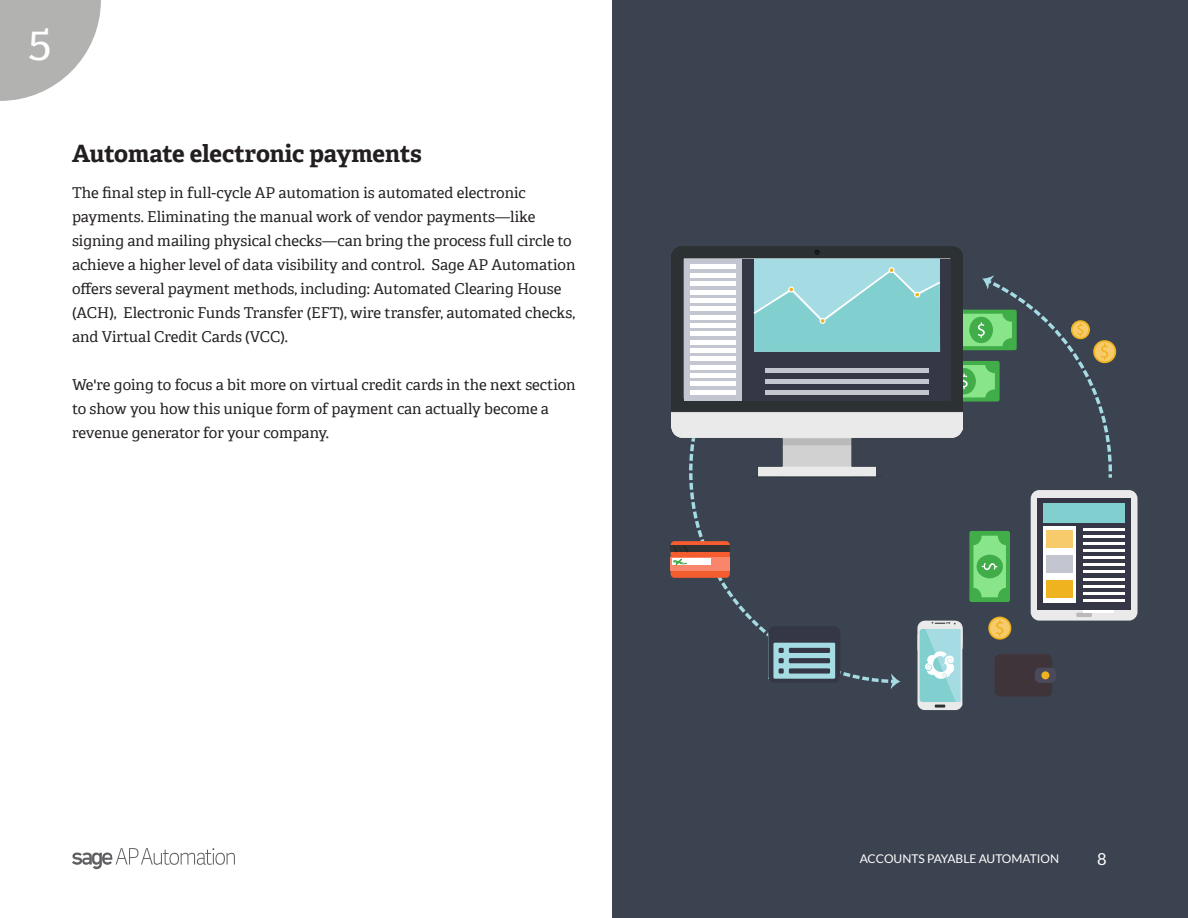
<style>
.page{position:relative;width:1188px;height:918px;background:#fff}
.page>*{position:absolute;margin:0;border:0;box-sizing:border-box;transform-origin:0 0}
.P1{font:45px "Adelle SAGE";color:#fff}
.P1-2{font:700 24px "Adelle SAGE";letter-spacing:-.005em;color:#231f20}
.t1{font:16.5px "Lato";color:#fff}
.P1-3{font:15px/24px "Adelle SAGE";color:#231f20}
.t2{font:12px "Lato";color:#fff}
</style>
<div class="page">
<div style="left:612px;top:0;width:576px;height:918px;background:#3c4350"></div>
<svg style="left:72px;top:848px;width:163px;height:21px"></svg>
<svg style="left:0;top:0;width:101px;height:101px"></svg>
<svg style="left:689px;top:478px;width:198px;height:205px"></svg>
<svg style="left:887px;top:674px;width:14px;height:15px"></svg>
<svg style="left:969px;top:531px;width:41px;height:71px;background:#62c567"></svg>
<div style="left:1093px;top:340px;width:23px;height:23px;border:2px solid #eeb31f;border-radius:50%"></div>
<div style="left:671px;top:541px;width:59px;height:37px;background:#f55c30;border-radius:4px"></div>
<div style="left:671px;top:546px;width:59px;height:6px;background:#333"></div>
<div style="left:671px;top:557px;width:59px;height:14px;background:#f9866b"></div>
<div style="left:673px;top:558px;width:38px;height:7px;background:#fff"></div>
<svg style="left:672px;top:546px;width:17px;height:21px"></svg>
<svg style="left:989px;top:617px;width:22px;height:22px"></svg>
<div style="left:988px;top:617px;width:23px;height:23px;border:2px solid #eeb31f;border-radius:50%"></div>
<svg style="left:996px;top:620px;width:7px;height:16px"></svg>
<img style="left:672px;top:247px;width:290px;height:231px">
<div style="left:685px;top:259px;width:266px;height:142px;background:#353746"></div>
<svg style="left:685px;top:259px;width:57px;height:142px;background:#cbcdd7"></svg>
<hr style="left:691px;top:282px;width:45px;height:4px;background:#fff">
<hr style="left:691px;top:273px;width:45px;height:4px;background:#fff">
<hr style="left:691px;top:265px;width:45px;height:4px;background:#fff">
<hr style="left:691px;top:323px;width:45px;height:4px;background:#fff">
<hr style="left:691px;top:307px;width:45px;height:4px;background:#fff">
<hr style="left:691px;top:290px;width:45px;height:4px;background:#fff">
<hr style="left:691px;top:332px;width:45px;height:4px;background:#fff">
<hr style="left:691px;top:315px;width:45px;height:4px;background:#fff">
<hr style="left:691px;top:298px;width:45px;height:4px;background:#fff">
<hr style="left:691px;top:357px;width:45px;height:4px;background:#fff">
<div style="left:691px;top:348px;width:45px;height:5px;background:#fff"></div>
<hr style="left:691px;top:340px;width:45px;height:4px;background:#fff">
<hr style="left:691px;top:382px;width:45px;height:4px;background:#fff">
<div style="left:691px;top:373px;width:45px;height:5px;background:#fff"></div>
<hr style="left:691px;top:365px;width:45px;height:4px;background:#fff">
<hr style="left:691px;top:390px;width:45px;height:4px;background:#fff">
<svg style="left:752px;top:255px;width:362px;height:226px"></svg>
<div style="left:1031px;top:490px;width:107px;height:131px;background:#eaeaea;border-radius:9px"></div>
<svg style="left:1076px;top:613px;width:16px;height:4px"></svg>
<div style="left:1037px;top:498px;width:94px;height:111px;background:#353746"></div>
<div style="left:1043px;top:503px;width:82px;height:20px;background:#82cfd0"></div>
<div style="left:1043px;top:526px;width:33px;height:77px;background:#fff"></div>
<div style="left:1046px;top:531px;width:27px;height:17px;background:#f7cb6b"></div>
<div style="left:1047px;top:556px;width:26px;height:17px;background:#c3c5d1"></div>
<div style="left:1047px;top:580px;width:26px;height:18px;background:#eeb31f"></div>
<hr style="left:1083px;top:542px;width:42px;height:3px;background:#fff">
<hr style="left:1083px;top:535px;width:42px;height:3px;background:#fff">
<hr style="left:1083px;top:528px;width:42px;height:3px;background:#fff">
<hr style="left:1083px;top:578px;width:42px;height:2px;background:#fff">
<hr style="left:1083px;top:563px;width:42px;height:3px;background:#fff">
<hr style="left:1083px;top:549px;width:42px;height:3px;background:#fff">
<hr style="left:1083px;top:585px;width:42px;height:3px;background:#fff">
<hr style="left:1083px;top:571px;width:42px;height:2px;background:#fff">
<hr style="left:1083px;top:556px;width:42px;height:3px;background:#fff">
<hr style="left:1083px;top:599px;width:42px;height:3px;background:#fff">
<hr style="left:1083px;top:592px;width:42px;height:3px;background:#fff">
<hr style="left:1083px;top:610px;width:31px;height:3px;background:#fff">
<svg style="left:768px;top:626px;width:72px;height:57px"></svg>
<svg style="left:917px;top:621px;width:46px;height:89px;background:#add7da"></svg>
<div style="left:995px;top:654px;width:57px;height:43px;background:#3f343a;border-radius:6px"></div>
<div style="left:1035px;top:668px;width:21px;height:15px;background:#4b4a5a;border-radius:6px"></div>
<div style="left:1041px;top:671px;width:8px;height:8px;background:#eeb31f;border-radius:50%"></div>
<p class="P1" style="left:28px;top:8px;width:25px">5</p>
<p class="P1-2" style="left:72px;top:136px;width:351px">Automate electronic payments</p>
<p class="P1-3" style="left:72px;top:180px;width:505px">The final step in full-cycle AP automation is automated electronic payments. Eliminating the manual work of vendor payments—like signing and mailing physical checks—can bring the process full circle to achieve a higher level of data visibility and control. Sage AP Automation offers several payment methods, including: Automated Clearing House (ACH), Electronic Funds Transfer (EFT), wire transfer, automated checks, and Virtual Credit Cards (VCC).</p>
<p class="P1-3" style="left:72px;top:372px;width:505px">We're going to focus a bit more on virtual credit cards in the next section to show you how this unique form of payment can actually become a revenue generator for your company.</p>
<p class="t2" style="left:860px;top:852px;width:201px">ACCOUNTS PAYABLE AUTOMATION</p>
<p class="t1" style="left:1097px;top:850px;width:11px">8</p>
</div>
